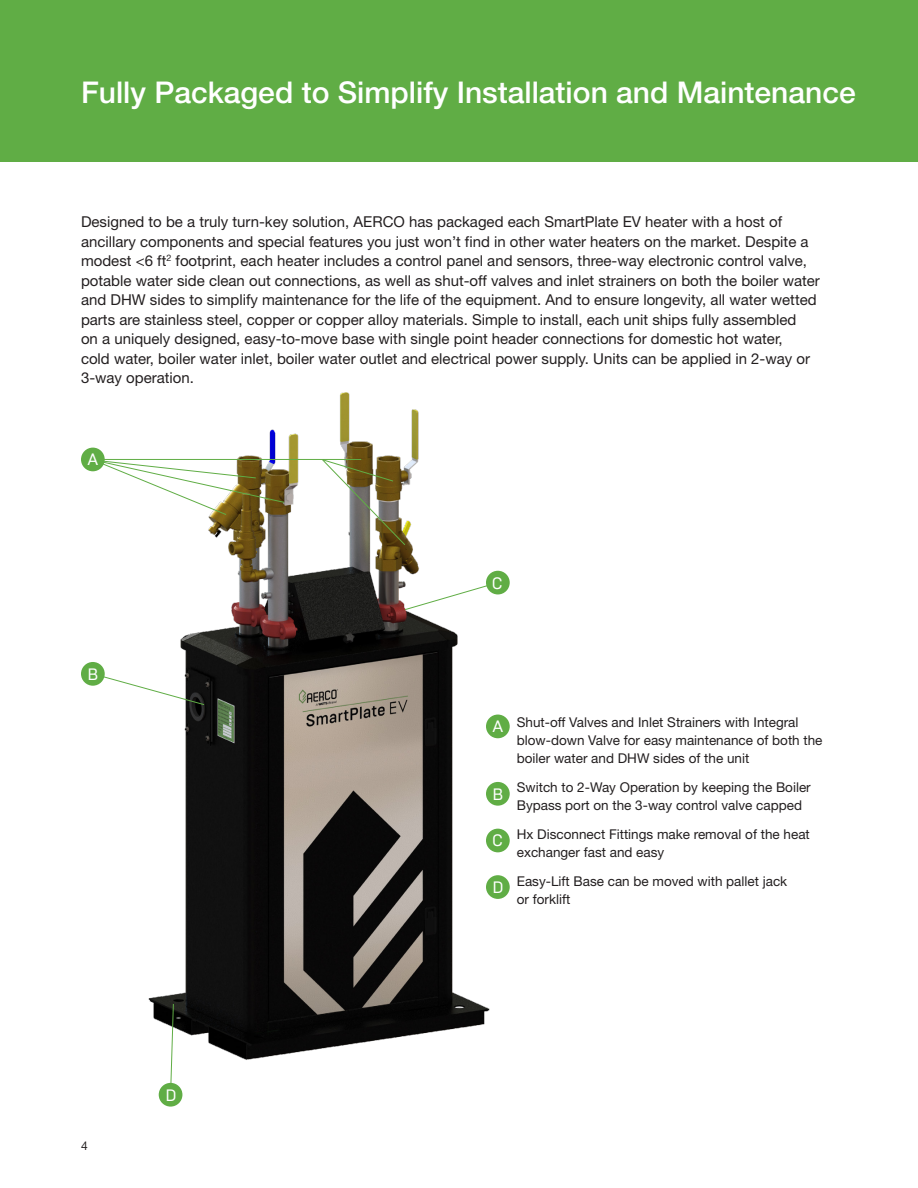
<style>
.page{position:relative;width:918px;height:1188px;background:#fff}
.page>*{position:absolute;margin:0;border:0;box-sizing:border-box;transform-origin:0 0}
.bodycopy{font:500 30px "Helvetica Neue LT Std";color:#fff}
.t1{font:16.5px "Brutal Type";color:#fff}
.bodycopy-2{font:15px/19.5px "Helvetica Neue LT Std";color:#231f20}
.bodycopy-3{font:13.5px/18px "Helvetica Neue LT Std";color:#231f20}
.bodycopy-4{font:12px "Helvetica Neue LT Std";color:#231f20}
</style>
<div class="page">
<div style="left:0;top:0;width:918px;height:162px;background:#60ad45"></div>
<svg style="left:486px;top:875px;width:24px;height:24px"></svg>
<svg style="left:486px;top:715px;width:24px;height:23px"></svg>
<svg style="left:486px;top:782px;width:24px;height:24px"></svg>
<div style="left:486px;top:829px;width:24px;height:23px;background:#60ad45;border-radius:50%"></div>
<img style="left:148px;top:392px;width:358px;height:668px">
<svg style="left:170px;top:1003px;width:4px;height:80px"></svg>
<div style="left:159px;top:1083px;width:23px;height:24px;background:#60ad45;border-radius:50%"></div>
<svg style="left:404px;top:582px;width:95px;height:29px"></svg>
<div style="left:486px;top:571px;width:24px;height:23px;background:#60ad45;border-radius:50%"></div>
<svg style="left:96px;top:673px;width:109px;height:33px"></svg>
<div style="left:81px;top:662px;width:24px;height:24px;background:#60ad45;border-radius:50%"></div>
<hr style="left:91px;top:459px;width:270px;height:1px;background:#60ad45">
<svg style="left:322px;top:459px;width:84px;height:87px"></svg>
<svg style="left:91px;top:460px;width:194px;height:56px"></svg>
<div style="left:81px;top:448px;width:24px;height:23px;background:#60ad45;border-radius:50%"></div>
<p class="bodycopy" style="left:81px;top:74px;width:776px">Fully Packaged to Simplify Installation and Maintenance</p>
<p class="bodycopy-2" style="left:81px;top:212px;width:740px">Designed to be a truly turn-key solution, AERCO has packaged each SmartPlate EV heater with a host of ancillary components and special features you just won’t find in other water heaters on the market. Despite a modest &lt;6 ft<sup>2</sup> footprint, each heater includes a control panel and sensors, three-way electronic control valve, potable water side clean out connections, as well as shut-off valves and inlet strainers on both the boiler water and DHW sides to simplify maintenance for the life of the equipment. And to ensure longevity, all water wetted parts are stainless steel, copper or copper alloy materials. Simple to install, each unit ships fully assembled<br>on a uniquely designed, easy-to-move base with single point header connections for domestic hot water,<br>cold water, boiler water inlet, boiler water outlet and electrical power supply. Units can be applied in 2-way or 3-way operation.</p>
<p class="t1" style="left:87px;top:449px;width:12px">A</p>
<p class="t1" style="left:88px;top:664px;width:12px">B</p>
<p class="bodycopy-4" style="left:81px;top:1139px;width:8px">4</p>
<p class="t1" style="left:165px;top:1085px;width:13px">D</p>
<p class="t1" style="left:492px;top:573px;width:12px">C</p>
<p class="t1" style="left:492px;top:716px;width:12px">A</p>
<p class="t1" style="left:492px;top:784px;width:12px">B</p>
<p class="t1" style="left:492px;top:831px;width:12px">C</p>
<p class="t1" style="left:492px;top:877px;width:13px">D</p>
<p class="bodycopy-3" style="left:517px;top:713px;width:307px">Shut-off Valves and Inlet Strainers with Integral blow-down Valve for easy maintenance of both the boiler water and DHW sides of the unit</p>
<p class="bodycopy-3" style="left:517px;top:778px;width:296px">Switch to 2-Way Operation by keeping the Boiler<br>Bypass port on the 3-way control valve capped</p>
<p class="bodycopy-3" style="left:517px;top:825px;width:295px">Hx Disconnect Fittings make removal of the heat exchanger fast and easy</p>
<p class="bodycopy-3" style="left:517px;top:872px;width:272px">Easy-Lift Base can be moved with pallet jack or forklift</p>
</div>
